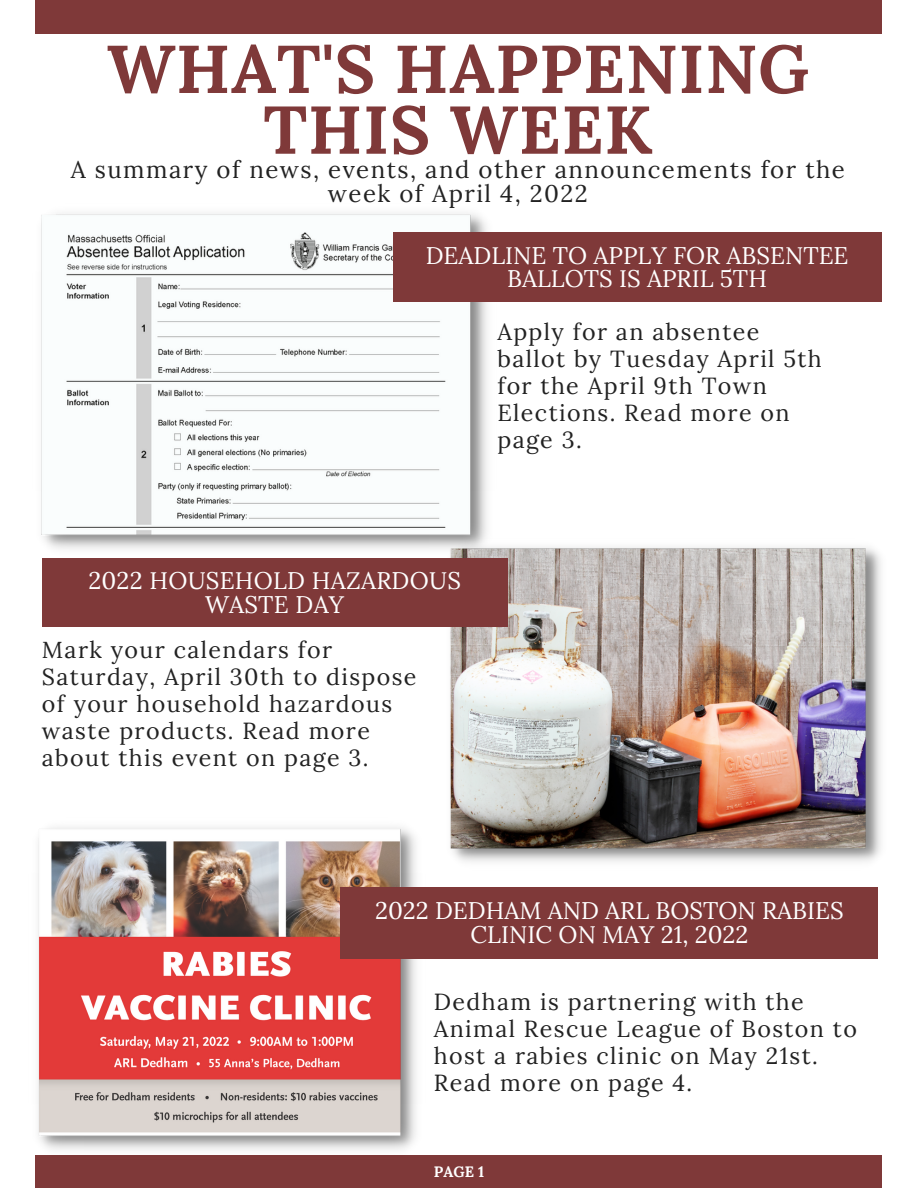
<style>
.page{position:relative;width:918px;height:1188px;background:#fff}
.page>*{position:absolute;margin:0;border:0;box-sizing:border-box;transform-origin:0 0}
.t1{font:700 67.5px/60.8px "Lora";letter-spacing:.01em;color:#7f3939;text-align:center}
.t2{font:24px/23.7px "Lora";color:#fff;text-align:center}
.t3{font:24px/23.7px "Lora";letter-spacing:.06em;color:#222;text-align:center}
.t4{font:23.25px/27px "Lora";letter-spacing:.06em;color:#222}
.t5{font:700 15px "Lora";color:#fff}
</style>
<div class="page">
<div style="left:36px;top:1155px;width:846px;height:33px;background:#7f3939"></div>
<div style="left:36px;top:0;width:846px;height:34px;background:#7f3939"></div>
<img style="left:41px;top:213px;width:446px;height:336px">
<div style="left:393px;top:232px;width:488px;height:70px;background:#7f3939"></div>
<img style="left:445px;top:538px;width:436px;height:324px">
<div style="left:42px;top:559px;width:466px;height:68px;background:#7f3939"></div>
<img style="left:35px;top:827px;width:381px;height:332px">
<div style="left:341px;top:887px;width:537px;height:72px;background:#7f3939"></div>
<p class="t1" style="left:107px;top:38px;width:704px">WHAT'S HAPPENING<br>THIS WEEK</p>
<p class="t3" style="left:71px;top:158px;width:776px">A summary of news, events, and other announcements for the week of April 4, 2022</p>
<p class="t2" style="left:426px;top:243px;width:424px">DEADLINE TO APPLY FOR ABSENTEE<br>BALLOTS IS APRIL 5TH</p>
<p class="t4" style="left:497px;top:318px;width:326px">Apply for an absentee ballot by Tuesday April 5th for the April 9th Town<br>Elections. Read more on page 3.</p>
<p class="t2" style="left:88px;top:569px;width:374px">2022 HOUSEHOLD HAZARDOUS<br>WASTE DAY</p>
<p class="t4" style="left:42px;top:636px;width:376px">Mark your calendars for<br>Saturday, April 30th to dispose of your household hazardous waste products. Read more about this event on page 3.</p>
<p class="t2" style="left:375px;top:899px;width:470px">2022 DEDHAM AND ARL BOSTON RABIES<br>CLINIC ON MAY 21, 2022</p>
<p class="t4" style="left:434px;top:988px;width:425px">Dedham is partnering with the<br>Animal Rescue League of Boston to host a rabies clinic on May 21st.<br>Read more on page 4.</p>
<p class="t5" style="left:434px;top:1162px;width:52px">PAGE 1</p>
</div>
